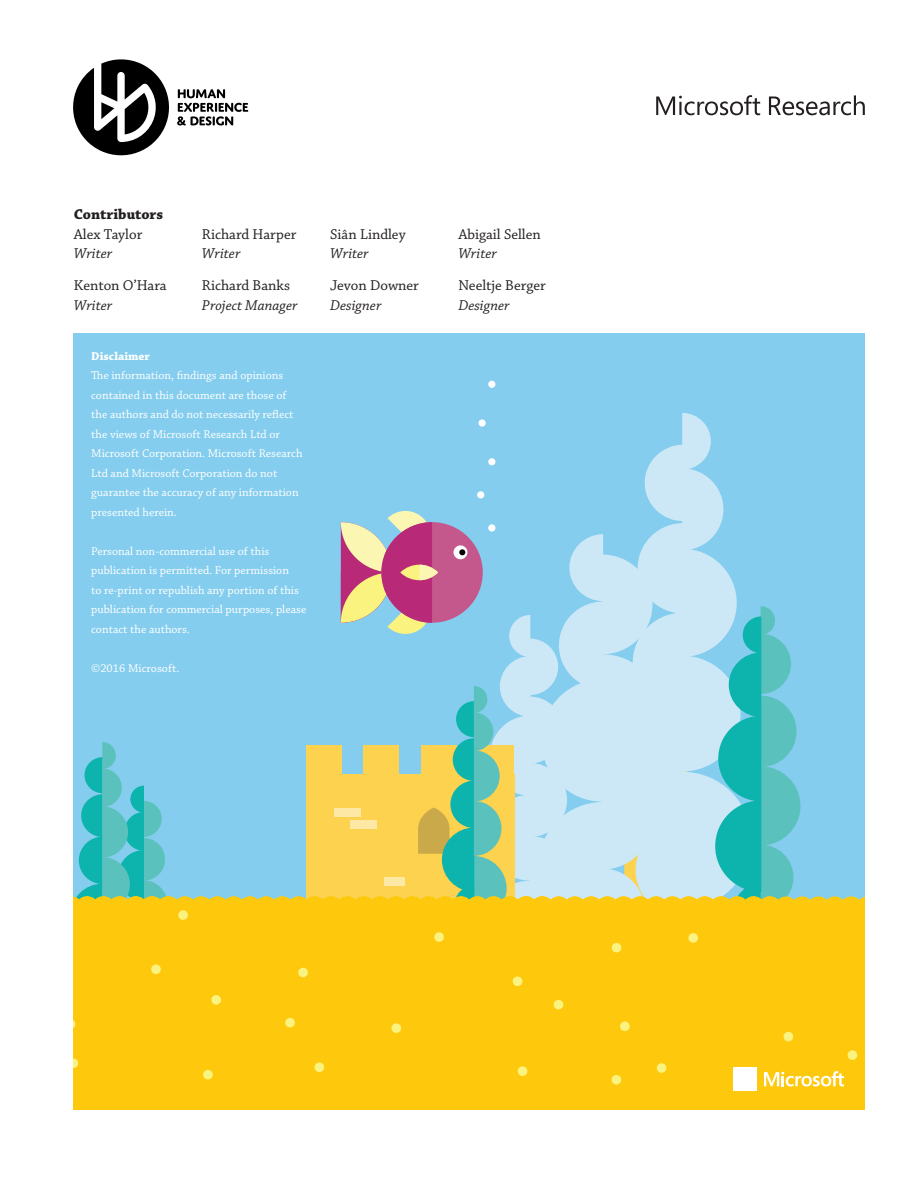
<style>
.page{position:relative;width:918px;height:1188px;background:#fff}
.page>*{position:absolute;margin:0;border:0;box-sizing:border-box;transform-origin:0 0}
.Body{font:15px "Chaparral Pro";color:#231f20}
.Body-2{font:italic 15px "Chaparral Pro";color:#231f20}
.Body-3{font:700 15px "Chaparral Pro";color:#231f20}
.Body-4{font:12px/19.5px "Chaparral Pro";color:#fff}
.Body-5{font:700 12px "Chaparral Pro";color:#fff}
</style>
<div class="page">
<div style="left:74px;top:333px;width:791px;height:777px;background:#84cdee"></div>
<div style="left:306px;top:746px;width:36px;height:35px;background:#fdd24e"></div>
<div style="left:306px;top:774px;width:208px;height:128px;background:#fdd24e"></div>
<div style="left:335px;top:808px;width:26px;height:9px;background:#fde8a6"></div>
<div style="left:189px;top:896px;width:152px;height:76px;background:#fec90d"></div>
<div style="left:800px;top:896px;width:65px;height:76px;background:#fec90d"></div>
<svg style="left:488px;top:380px;width:8px;height:8px"></svg>
<div style="left:74px;top:972px;width:791px;height:138px;background:#fec90d"></div>
<svg style="left:847px;top:1050px;width:11px;height:10px"></svg>
<svg style="left:783px;top:1031px;width:11px;height:11px"></svg>
<svg style="left:656px;top:1063px;width:11px;height:10px"></svg>
<svg style="left:517px;top:1066px;width:11px;height:10px"></svg>
<svg style="left:285px;top:1018px;width:10px;height:10px"></svg>
<svg style="left:203px;top:1069px;width:10px;height:11px"></svg>
<svg style="left:314px;top:1062px;width:11px;height:10px"></svg>
<svg style="left:391px;top:1023px;width:11px;height:10px"></svg>
<svg style="left:611px;top:1075px;width:11px;height:10px"></svg>
<svg style="left:620px;top:1021px;width:10px;height:10px"></svg>
<svg style="left:211px;top:995px;width:10px;height:10px"></svg>
<svg style="left:553px;top:999px;width:11px;height:11px"></svg>
<svg style="left:298px;top:967px;width:11px;height:11px"></svg>
<svg style="left:341px;top:413px;width:459px;height:573px"></svg>
<svg style="left:74px;top:742px;width:115px;height:326px"></svg>
<div style="left:599px;top:753px;width:33px;height:32px;background:#cce8f7;border-radius:50%"></div>
<div style="left:652px;top:696px;width:32px;height:31px;background:#cce8f7;border-radius:50%"></div>
<svg style="left:764px;top:1071px;width:80px;height:16px"></svg>
<div style="left:733px;top:1067px;width:11px;height:12px;background:#fff"></div>
<div style="left:746px;top:1067px;width:11px;height:12px;background:#fff"></div>
<div style="left:733px;top:1080px;width:11px;height:11px;background:#fff"></div>
<div style="left:746px;top:1080px;width:11px;height:11px;background:#fff"></div>
<svg style="left:656px;top:95px;width:209px;height:20px"></svg>
<svg style="left:73px;top:59px;width:175px;height:97px"></svg>
<p class="Body-3" style="left:74px;top:206px;width:91px">Contributors</p>
<p class="Body" style="left:74px;top:226px;width:70px">Alex Taylor</p>
<p class="Body-2" style="left:74px;top:245px;width:40px">Writer</p>
<p class="Body" style="left:74px;top:277px;width:94px">Kenton O’Hara</p>
<p class="Body-2" style="left:74px;top:297px;width:40px">Writer</p>
<p class="Body" style="left:202px;top:226px;width:96px">Richard Harper</p>
<p class="Body-2" style="left:202px;top:245px;width:40px">Writer</p>
<p class="Body" style="left:202px;top:277px;width:90px">Richard Banks</p>
<p class="Body-2" style="left:202px;top:297px;width:97px">Project Manager</p>
<p class="Body-5" style="left:91px;top:349px;width:60px">Disclaimer</p>
<p class="Body-4" style="left:91px;top:366px;width:213px">The information, findings and opinions contained in this document are those of the authors and do not necessarily reflect the views of Microsoft Research Ltd or Microsoft Corporation. Microsoft Research Ltd and Microsoft Corporation do not guarantee the accuracy of any information presented herein.</p>
<p class="Body-4" style="left:91px;top:542px;width:217px">Personal non-commercial use of this publication is permitted. For permission<br>to re-print or republish any portion of this publication for commercial purposes, please contact the authors.</p>
<p class="Body-4" style="left:91px;top:659px;width:90px">©2016 Microsoft.</p>
<p class="Body" style="left:330px;top:226px;width:77px">Siân Lindley</p>
<p class="Body-2" style="left:330px;top:245px;width:40px">Writer</p>
<p class="Body" style="left:330px;top:277px;width:90px">Jevon Downer</p>
<p class="Body-2" style="left:330px;top:297px;width:53px">Designer</p>
<p class="Body" style="left:458px;top:226px;width:84px">Abigail Sellen</p>
<p class="Body-2" style="left:458px;top:245px;width:40px">Writer</p>
<p class="Body" style="left:458px;top:277px;width:89px">Neeltje Berger</p>
<p class="Body-2" style="left:458px;top:297px;width:53px">Designer</p>
</div>
